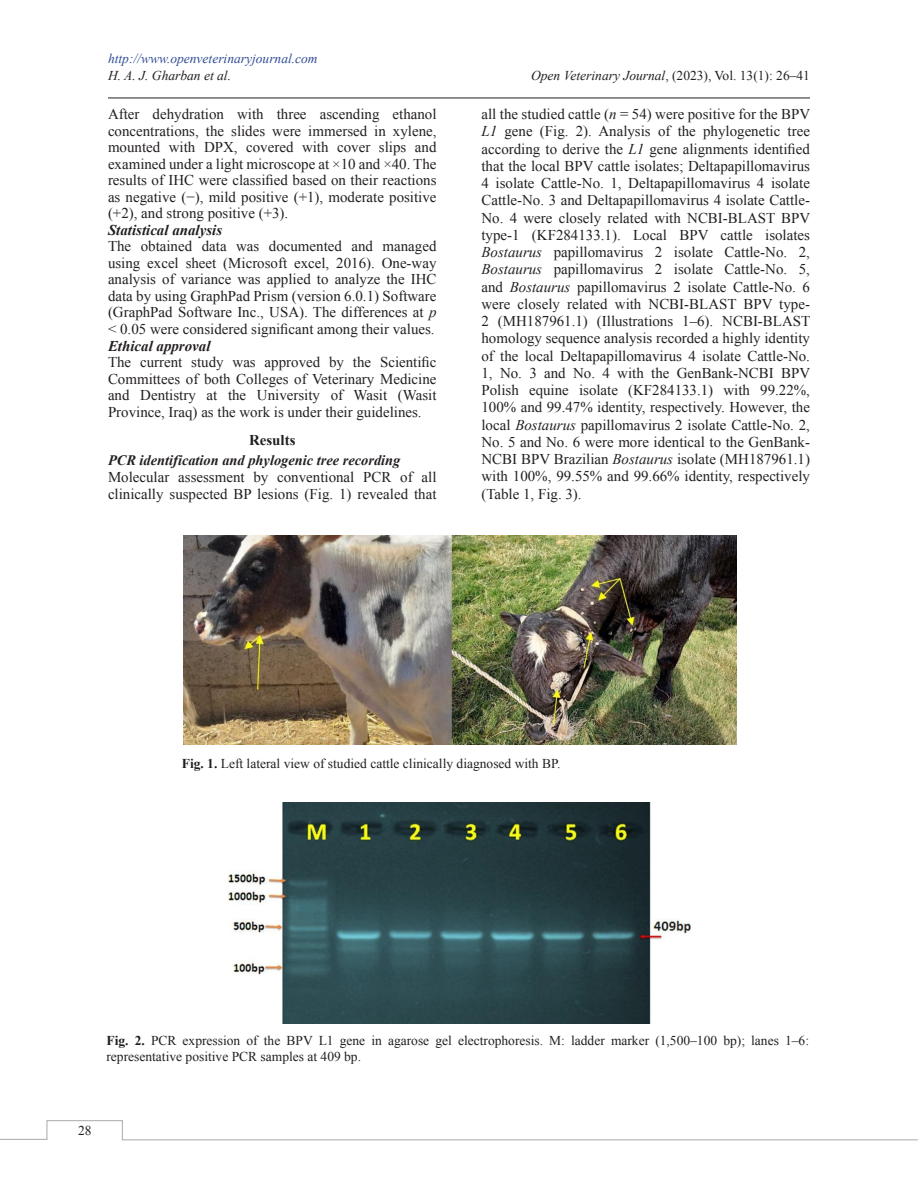
<style>
.page{position:relative;width:918px;height:1188px;background:#fff}
.page>*{position:absolute;margin:0;border:0;box-sizing:border-box;transform-origin:0 0}
.Para{font:15px/17.2px "Times New Roman";color:#231f20;text-align:justify}
.Para-2{font:italic 700 15px "Times New Roman";color:#231f20}
.A_Head{font:700 15px "Times New Roman";color:#231f20}
.B_Head{font:italic 700 14.4px "Times New Roman";color:#231f20}
.Fig_Caption{font:13.5px/16.2px "Times New Roman";color:#231f20}
.t1{font:italic 13.5px "Times New Roman";color:#304d94}
.t2{font:italic 13.5px "Times New Roman";color:#231f20}
.s1{font-style:italic}
.s2{font-weight:700}
</style>
<div class="page">
<hr style="left:108px;top:98px;width:702px;height:1px;background:#231f20">
<svg style="left:0;top:1120px;width:918px;height:21px"></svg>
<img style="left:183px;top:536px;width:553px;height:209px">
<img style="left:227px;top:802px;width:464px;height:221px">
<p class="t1" style="left:108px;top:50px;width:211px">http://www.openveterinaryjournal.com</p>
<p class="t2" style="left:108px;top:66px;width:125px">H. A. J. Gharban et al.</p>
<p class="Fig_Caption" style="left:531px;top:67px;width:280px"><span class="s1">Open Veterinary Journal</span>, (2023), Vol. 13(1): 26–41</p>
<p class="Para" style="left:108px;top:106px;width:330px;line-height:16.5px">After dehydration with three ascending ethanol concentrations, the slides were immersed in xylene, mounted with DPX, covered with cover slips and examined under a light microscope at ×10 and ×40. The results of IHC were classified based on their reactions as negative (−), mild positive (+1), moderate positive (+2), and strong positive (+3).</p>
<p class="Para-2" style="left:108px;top:219px;width:116px">Statistical analysis</p>
<p class="Para" style="left:108px;top:238px;width:330px;line-height:16.5px">The obtained data was documented and managed using excel sheet (Microsoft excel, 2016). One-way analysis of variance was applied to analyze the IHC data by using GraphPad Prism (version 6.0.1) Software (GraphPad Software Inc., USA). The differences at <span class="s1">p </span>&lt; 0.05 were considered significant among their values.</p>
<p class="Para-2" style="left:108px;top:335px;width:104px">Ethical approval</p>
<p class="Para" style="left:108px;top:354px;width:330px;line-height:16.5px">The current study was approved by the Scientific Committees of both Colleges of Veterinary Medicine and Dentistry at the University of Wasit (Wasit Province, Iraq) as the work is under their guidelines.</p>
<p class="A_Head" style="left:249px;top:430px;width:48px">Results</p>
<p class="B_Head" style="left:108px;top:451px;width:294px">PCR identification and phylogenic tree recording</p>
<p class="Para" style="left:108px;top:468px;width:330px;line-height:16.5px">Molecular assessment by conventional PCR of all clinically suspected BP lesions (Fig. 1) revealed that</p>
<p class="Para" style="left:482px;top:105px;width:330px">all the studied cattle (<span class="s1">n</span> = 54) were positive for the BPV <span class="s1">L1</span> gene (Fig. 2). Analysis of the phylogenetic tree according to derive the <span class="s1">L1</span> gene alignments identified that the local BPV cattle isolates; Deltapapillomavirus 4 isolate Cattle-No. 1, Deltapapillomavirus 4 isolate Cattle-No. 3 and Deltapapillomavirus 4 isolate Cattle-No. 4 were closely related with NCBI-BLAST BPV type-1 (KF284133.1). Local BPV cattle isolates <span class="s1">Bostaurus</span> papillomavirus 2 isolate Cattle-No. 2, <span class="s1">Bostaurus</span> papillomavirus 2 isolate Cattle-No. 5, and <span class="s1">Bostaurus</span> papillomavirus 2 isolate Cattle-No. 6 were closely related with NCBI-BLAST BPV type-2 (MH187961.1) (Illustrations 1–6). NCBI-BLAST homology sequence analysis recorded a highly identity of the local Deltapapillomavirus 4 isolate Cattle-No.<br>1, No. 3 and No. 4 with the GenBank-NCBI BPV Polish equine isolate (KF284133.1) with 99.22%, 100% and 99.47% identity, respectively. However, the local <span class="s1">Bostaurus</span> papillomavirus 2 isolate Cattle-No. 2, No. 5 and No. 6 were more identical to the GenBank-NCBI BPV Brazilian <span class="s1">Bostaurus</span> isolate (MH187961.1) with 100%, 99.55% and 99.66% identity, respectively (Table 1, Fig. 3).</p>
<p class="Fig_Caption" style="left:182px;top:755px;width:380px"><span class="s2">Fig. 1.</span> Left lateral view of studied cattle clinically diagnosed with BP.</p>
<p class="Fig_Caption" style="left:106px;top:1032px;width:704px"><span class="s2">Fig. 2.</span> PCR expression of the BPV L1 gene in agarose gel electrophoresis. M: ladder marker (1,500–100 bp); lanes 1–6: representative positive PCR samples at 409 bp.</p>
<p class="Fig_Caption" style="left:78px;top:1122px;width:15px">28</p>
</div>
